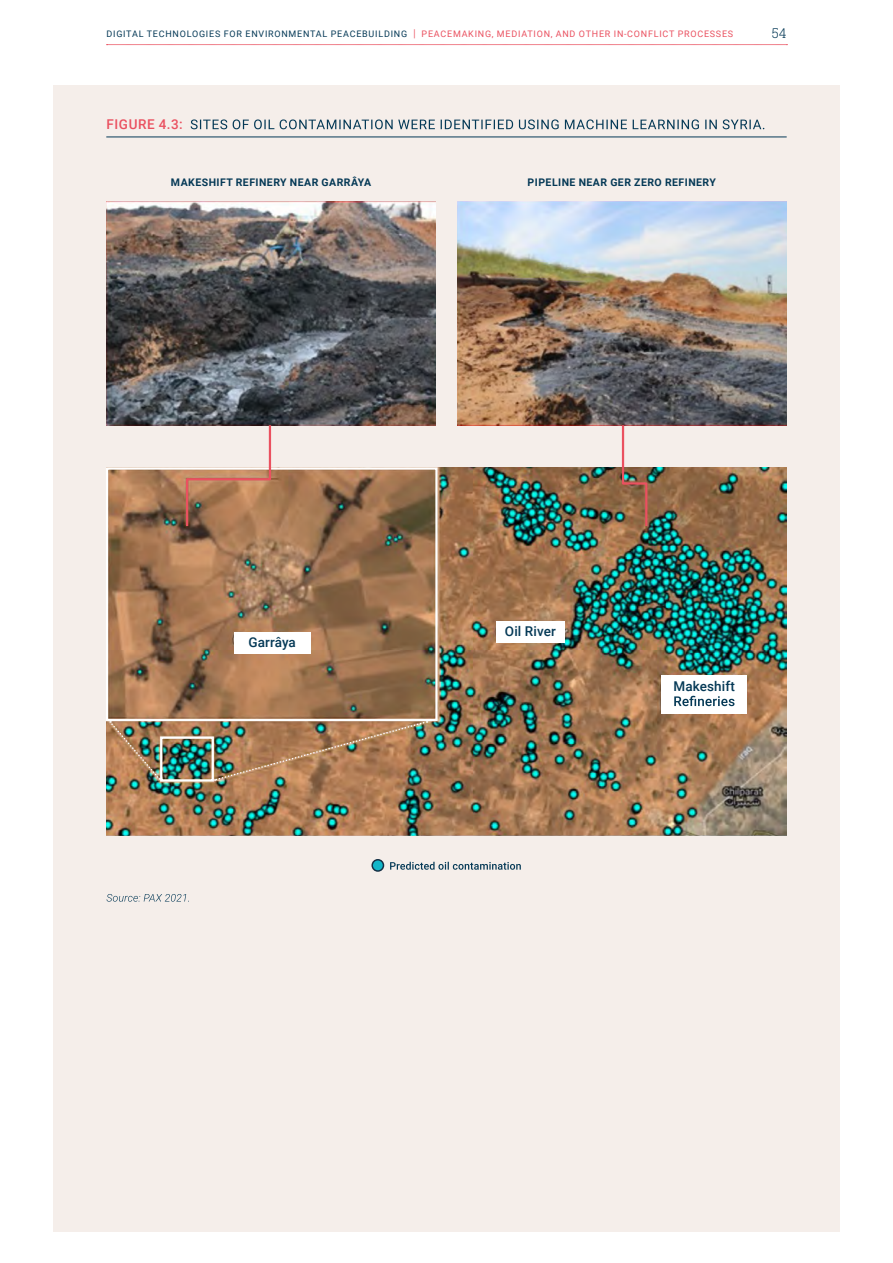
<style>
.page{position:relative;width:893px;height:1263px;background:#fff}
.page>*{position:absolute;margin:0;border:0;box-sizing:border-box;transform-origin:0 0}
.t1{font:500 13.5px "Roboto";letter-spacing:.01em;color:#053956}
.t2{font:500 13.5px "Roboto";letter-spacing:.045em;color:#ea5160}
.t3{font:300 13.5px "Roboto Slab";color:#053956}
.t4{font:700 10.5px "Roboto";letter-spacing:.045em;color:#053956}
.t5{font:9px "Roboto";letter-spacing:.085em;color:#ea5160}
.s1{color:#053956}
.s2{font-size:10.8px}
</style>
<div class="page">
<div style="left:53px;top:85px;width:787px;height:1146px;background:#f5eeea"></div>
<img style="left:106px;top:468px;width:681px;height:368px">
<div style="left:372px;top:860px;width:11px;height:11px;background:#12b6c9;border-radius:50%"></div>
<div style="left:371px;top:859px;width:13px;height:13px;border:2px solid #163045;border-radius:50%"></div>
<svg style="left:390px;top:862px;width:131px;height:8px"></svg>
<img style="left:457px;top:202px;width:330px;height:223px">
<img style="left:106px;top:202px;width:330px;height:223px">
<svg style="left:191px;top:119px;width:573px;height:10px"></svg>
<hr style="left:106px;top:137px;width:681px;height:1px;background:#053956">
<svg style="left:107px;top:894px;width:82px;height:8px"></svg>
<div style="left:234px;top:632px;width:76px;height:22px;background:#fff"></div>
<div style="left:496px;top:621px;width:68px;height:21px;background:#fff"></div>
<div style="left:662px;top:675px;width:85px;height:38px;background:#fff"></div>
<svg style="left:674px;top:696px;width:60px;height:10px"></svg>
<div style="left:106px;top:467px;width:332px;height:254px;border:2px solid #fff"></div>
<svg style="left:185px;top:423px;width:87px;height:105px"></svg>
<svg style="left:621px;top:423px;width:28px;height:105px"></svg>
<div style="left:160px;top:736px;width:54px;height:45px;border:2px solid #fff"></div>
<img style="left:110px;top:721px;width:51px;height:59px">
<img style="left:214px;top:721px;width:214px;height:60px">
<svg style="left:107px;top:44px;width:680px;height:1px"></svg>
<p class="t5" style="left:106px;top:28px;width:628px"><span class="s1">DIGITAL TECHNOLOGIES FOR ENVIRONMENTAL PEACEBUILDING</span> <span class="s2">|</span> PEACEMAKING, MEDIATION, AND OTHER IN-CONFLICT PROCESSES</p>
<h1 class="t3" style="left:772px;top:24px;width:16px">54</h1>
<h1 class="t2" style="left:107px;top:115px;width:78px">FIGURE 4.3:</h1>
<p class="t4" style="left:171px;top:175px;width:202px">MAKESHIFT REFINERY NEAR GARRÂYA</p>
<p class="t4" style="left:528px;top:175px;width:190px">PIPELINE NEAR GER ZERO REFINERY</p>
<h1 class="t1" style="left:248px;top:633px;width:49px">Garrâya</h1>
<h1 class="t1" style="left:505px;top:621px;width:53px">Oil River</h1>
<h1 class="t1" style="left:673px;top:677px;width:63px">Makeshift</h1>
</div>
